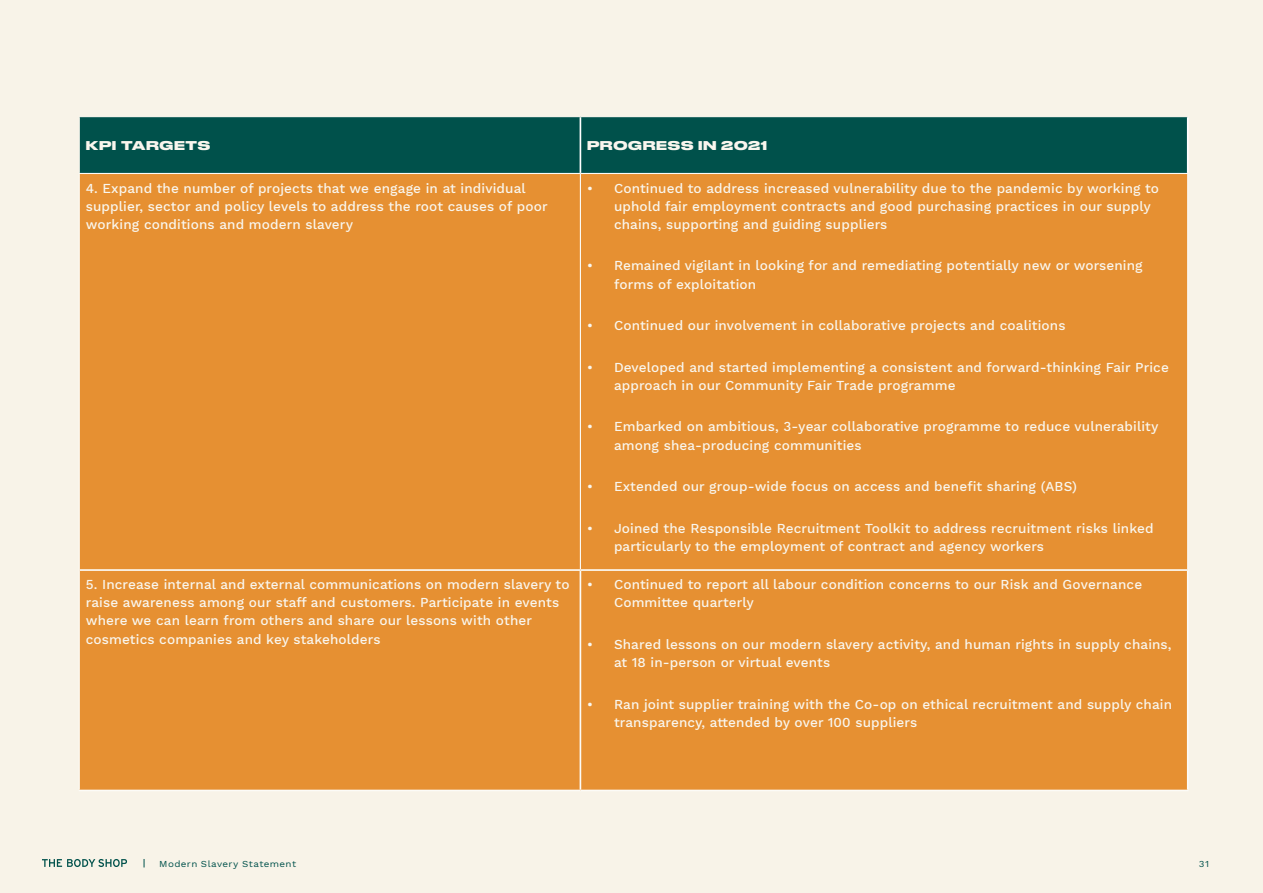
<style>
.page{position:relative;width:1263px;height:893px;background:#f8f3e8}
.page>*{position:absolute;margin:0;border:0;box-sizing:border-box;transform-origin:0 0}
.t1{font:500 13.5px/18.1px "Work Sans";letter-spacing:.01em;color:#f9f6ee}
.t2{font:700 12px "Druk Wide Cy";letter-spacing:.055em;color:#f9f6ee}
.t3{font:9px "Work Sans";letter-spacing:.035em;color:#00514b;scale:1.09 1}
</style>
<div class="page">
<svg style="left:42px;top:859px;width:85px;height:8px"></svg>
<div style="left:80px;top:117px;width:1107px;height:56px;background:#00514b"></div>
<div style="left:80px;top:174px;width:1107px;height:616px;background:#e69032"></div>
<hr style="left:580px;top:117px;width:1px;height:56px;background:#fff">
<hr style="left:1187px;top:117px;width:1px;height:56px;background:#fff">
<hr style="left:79px;top:117px;width:1px;height:56px;background:#f9f6ee">
<hr style="left:79px;top:116px;width:501px;height:1px;background:#f9f6ee">
<hr style="left:580px;top:116px;width:608px;height:1px;background:#f9f6ee">
<hr style="left:79px;top:570px;width:1px;height:220px;background:#fcfbf7">
<hr style="left:79px;top:790px;width:501px;height:1px;background:#fcfbf7">
<hr style="left:580px;top:571px;width:1px;height:219px;background:#fcfbf7">
<hr style="left:1187px;top:571px;width:1px;height:219px;background:#fcfbf7">
<hr style="left:580px;top:790px;width:608px;height:1px;background:#fcfbf7">
<hr style="left:79px;top:174px;width:1px;height:396px;background:#fcfbf7">
<hr style="left:79px;top:173px;width:501px;height:1px;background:#fcfbf7">
<hr style="left:80px;top:569px;width:500px;height:2px;background:#fcfbf7">
<hr style="left:580px;top:174px;width:1px;height:395px;background:#fcfbf7">
<hr style="left:580px;top:173px;width:608px;height:1px;background:#fcfbf7">
<hr style="left:1187px;top:174px;width:1px;height:395px;background:#fcfbf7">
<hr style="left:580px;top:569px;width:608px;height:2px;background:#fcfbf7">
<p class="t2" style="left:86px;top:135px;width:126px">KPI TARGETS</p>
<p class="t2" style="left:587px;top:135px;width:182px">PROGRESS IN 2021</p>
<p class="t1" style="left:86px;top:180px;width:463px">4. Expand the number of projects that we engage in at individual supplier, sector and policy levels to address the root causes of poor working conditions and modern slavery</p>
<p class="t1" style="left:614px;top:180px;width:547px;text-indent:-27px">• Continued to address increased vulnerability due to the pandemic by working to uphold fair employment contracts and good purchasing practices in our supply chains, supporting and guiding suppliers</p>
<p class="t1" style="left:614px;top:257px;width:530px;text-indent:-27px">• Remained vigilant in looking for and remediating potentially new or worsening forms of exploitation</p>
<p class="t1" style="left:587px;top:317px;width:480px">• Continued our involvement in collaborative projects and coalitions</p>
<p class="t1" style="left:614px;top:359px;width:556px;text-indent:-27px">• Developed and started implementing a consistent and forward-thinking Fair Price approach in our Community Fair Trade programme</p>
<p class="t1" style="left:614px;top:418px;width:546px;text-indent:-27px">• Embarked on ambitious, 3-year collaborative programme to reduce vulnerability among shea-producing communities</p>
<p class="t1" style="left:587px;top:478px;width:491px">• Extended our group-wide focus on access and benefit sharing (ABS)</p>
<p class="t1" style="left:614px;top:520px;width:541px;text-indent:-27px">• Joined the Responsible Recruitment Toolkit to address recruitment risks linked particularly to the employment of contract and agency workers</p>
<p class="t1" style="left:86px;top:576px;width:485px">5. Increase internal and external communications on modern slavery to raise awareness among our staff and customers. Participate in events where we can learn from others and share our lessons with other cosmetics companies and key stakeholders</p>
<p class="t1" style="left:614px;top:576px;width:530px;text-indent:-27px">• Continued to report all labour condition concerns to our Risk and Governance<br>Committee quarterly</p>
<p class="t1" style="left:614px;top:636px;width:559px;text-indent:-27px">• Shared lessons on our modern slavery activity, and human rights in supply chains, at 18 in-person or virtual events</p>
<p class="t1" style="left:614px;top:695px;width:559px;text-indent:-27px">• Ran joint supplier training with the Co-op on ethical recruitment and supply chain transparency, attended by over 100 suppliers</p>
<p class="t3" style="left:159px;top:859px;width:127px">Modern Slavery Statement</p>
<p class="t3" style="left:1199px;top:859px;width:11px">31</p>
</div>
